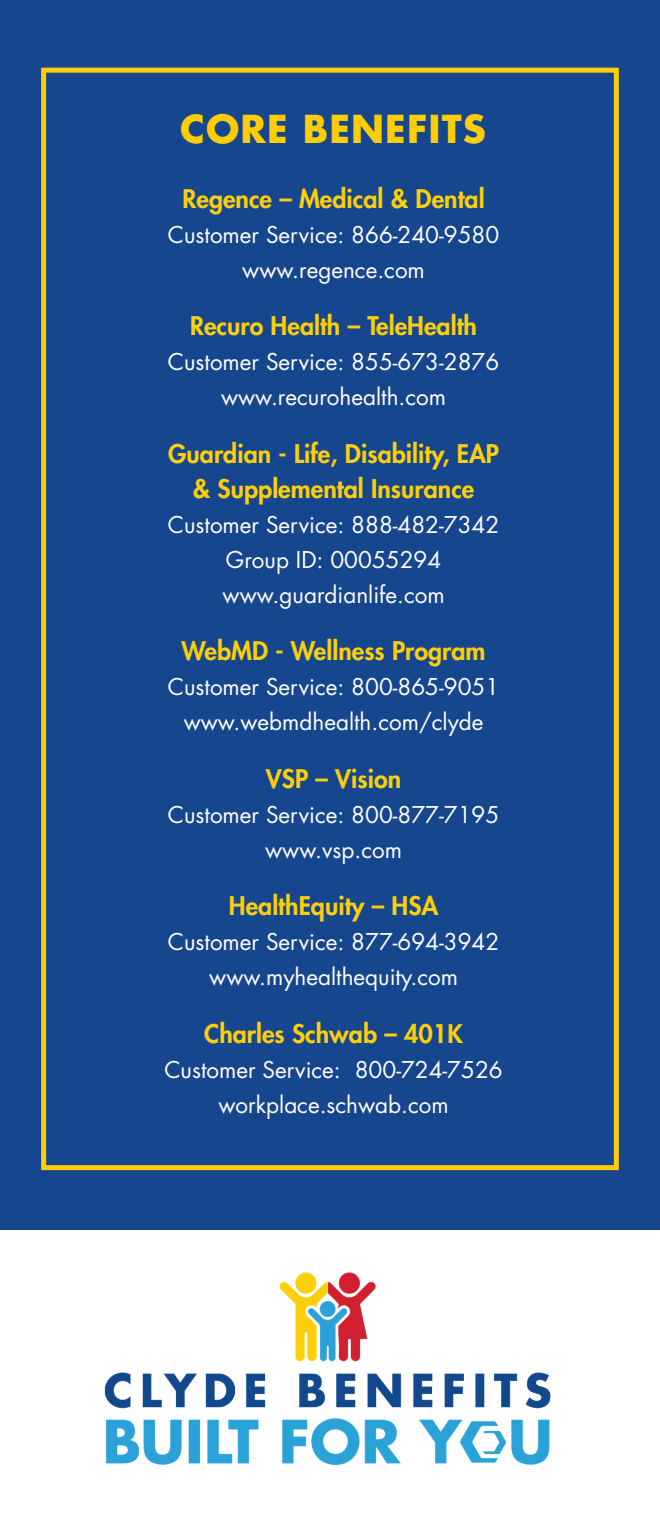
<style>
.page{position:relative;width:660px;height:1530px;background:#fff}
.page>*{position:absolute;margin:0;border:0;box-sizing:border-box;transform-origin:0 0}
.t1{font:700 37.5px "Futura Std";letter-spacing:.03em;color:#fecd08}
.t2{font:800 25px/35px "Futura Std";color:#fcce0c;text-align:center}
.t3{font:22.5px/35px "Futura Std";color:#fff;text-align:center}
</style>
<div class="page">
<div style="left:0;top:0;width:660px;height:1229px;background:#16468d"></div>
<div style="left:41px;top:68px;width:578px;height:1102px;border:5px solid #fecd08"></div>
<img style="left:104px;top:1272px;width:447px;height:193px">
<h1 class="t1" style="left:180px;top:104px;width:307px">CORE BENEFITS</h1>
<p class="t2" style="left:183px;top:181px;width:304px">Regence – Medical &amp; Dental</p>
<p class="t3" style="left:168px;top:217px;width:333px">Customer Service: 866-240-9580 www.regence.com</p>
<p class="t2" style="left:190px;top:309px;width:288px">Recuro Health – TeleHealth</p>
<p class="t3" style="left:168px;top:345px;width:333px">Customer Service: 855-673-2876 www.recurohealth.com</p>
<p class="t2" style="left:168px;top:436px;width:333px">Guardian - Life, Disability, EAP &amp; Supplemental Insurance</p>
<p class="t3" style="left:168px;top:507px;width:333px">Customer Service: 888-482-7342<br>Group ID: 00055294 www.guardianlife.com</p>
<p class="t2" style="left:182px;top:634px;width:305px">WebMD - Wellness Program</p>
<p class="t3" style="left:168px;top:670px;width:333px">Customer Service: 800-865-9051 www.webmdhealth.com/clyde</p>
<p class="t2" style="left:266px;top:761px;width:137px">VSP – Vision</p>
<p class="t3" style="left:168px;top:797px;width:333px">Customer Service: 800-877-7195 www.vsp.com</p>
<p class="t2" style="left:229px;top:889px;width:211px">HealthEquity – HSA</p>
<p class="t3" style="left:168px;top:925px;width:333px">Customer Service: 877-694-3942 www.myhealthequity.com</p>
<p class="t2" style="left:204px;top:1016px;width:260px">Charles Schwab – 401K</p>
<p class="t3" style="left:165px;top:1052px;width:340px">Customer Service: 800-724-7526 workplace.schwab.com</p>
</div>
